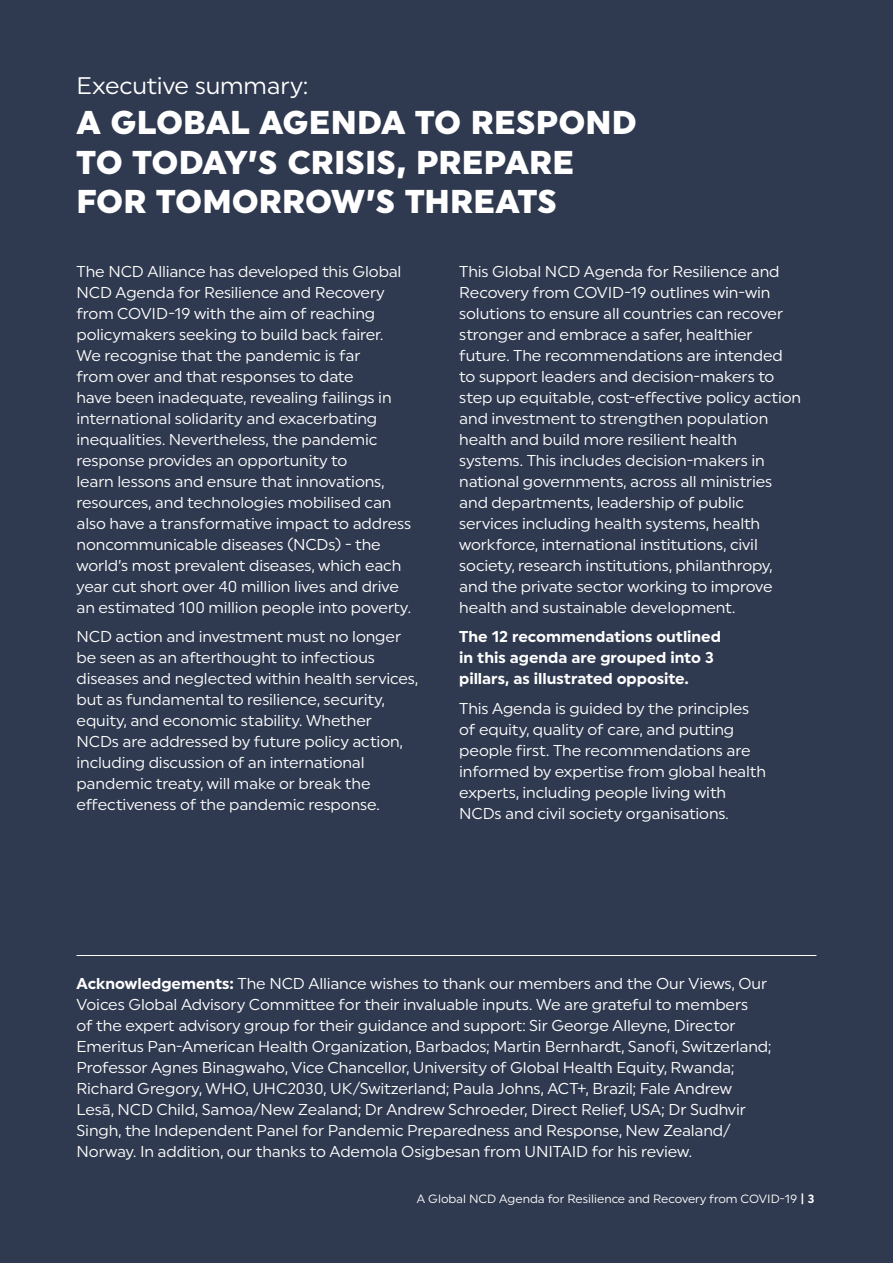
<style>
.page{position:relative;width:893px;height:1263px;background:#2f394f}
.page>*{position:absolute;margin:0;border:0;box-sizing:border-box;transform-origin:0 0}
.t1{font:900 33px/39.6px "Uniform";color:#fff}
.t2{font:24px "Uniform";letter-spacing:-.005em;color:#fff}
.t3{font:15.75px/21px "Uniform";letter-spacing:-.01em;color:#fff}
.t4{font:700 15.75px/21px "Uniform";letter-spacing:-.005em;color:#fff}
.t5{font:12px "Uniform";color:#fff}
.s1{font-size:15px}
.s2{font-weight:700}
</style>
<div class="page">
<hr style="left:77px;top:955px;width:739px;height:1px;background:#fff">
<h2 class="t2" style="left:77px;top:72px;width:233px">Executive summary:</h2>
<h1 class="t1" style="left:77px;top:102px;width:562px">A GLOBAL AGENDA TO RESPOND<br>TO TODAY’S CRISIS, PREPARE<br>FOR TOMORROW’S THREATS</h1>
<p class="t3" style="left:77px;top:260px;width:336px">The NCD Alliance has developed this Global NCD Agenda for Resilience and Recovery from COVID-19 with the aim of reaching policymakers seeking to build back fairer.<br>We recognise that the pandemic is far<br>from over and that responses to date<br>have been inadequate, revealing failings in international solidarity and exacerbating inequalities. Nevertheless, the pandemic response provides an opportunity to<br>learn lessons and ensure that innovations, resources, and technologies mobilised can also have a transformative impact to address noncommunicable diseases (NCDs) - the world’s most prevalent diseases, which each year cut short over 40 million lives and drive an estimated 100 million people into poverty.</p>
<p class="t3" style="left:77px;top:626px;width:343px">NCD action and investment must no longer be seen as an afterthought to infectious diseases and neglected within health services, but as fundamental to resilience, security, equity, and economic stability. Whether NCDs are addressed by future policy action, including discussion of an international pandemic treaty, will make or break the effectiveness of the pandemic response.</p>
<p class="t3" style="left:459px;top:260px;width:343px">This Global NCD Agenda for Resilience and Recovery from COVID-19 outlines win-win solutions to ensure all countries can recover stronger and embrace a safer, healthier future. The recommendations are intended to support leaders and decision-makers to step up equitable, cost-effective policy action and investment to strengthen population health and build more resilient health systems. This includes decision-makers in national governments, across all ministries and departments, leadership of public services including health systems, health workforce, international institutions, civil society, research institutions, philanthropy, and the private sector working to improve health and sustainable development.</p>
<p class="t4" style="left:459px;top:626px;width:263px">The 12 recommendations outlined in this agenda are grouped into 3 pillars, as illustrated opposite.</p>
<p class="t3" style="left:459px;top:697px;width:308px">This Agenda is guided by the principles of equity, quality of care, and putting people first. The recommendations are informed by expertise from global health experts, including people living with NCDs and civil society organisations<span class="s1">.</span></p>
<p class="t3" style="left:77px;top:972px;width:696px"><span class="s2">Acknowledgements:</span> The NCD Alliance wishes to thank our members and the Our Views, Our Voices Global Advisory Committee for their invaluable inputs. We are grateful to members<br>of the expert advisory group for their guidance and support: Sir George Alleyne, Director Emeritus Pan-American Health Organization, Barbados; Martin Bernhardt, Sanofi, Switzerland; Professor Agnes Binagwaho, Vice Chancellor, University of Global Health Equity, Rwanda; Richard Gregory, WHO, UHC2030, UK/Switzerland; Paula Johns, ACT+, Brazil; Fale Andrew Lesā, NCD Child, Samoa/New Zealand; Dr Andrew Schroeder, Direct Relief, USA; Dr Sudhvir Singh, the Independent Panel for Pandemic Preparedness and Response, New Zealand/ Norway. In addition, our thanks to Ademola Osigbesan from UNITAID for his review.</p>
<p class="t5" style="left:417px;top:1191px;width:399px">A Global NCD Agenda for Resilience and Recovery from COVID-19 <span class="s2">| 3</span></p>
</div>
